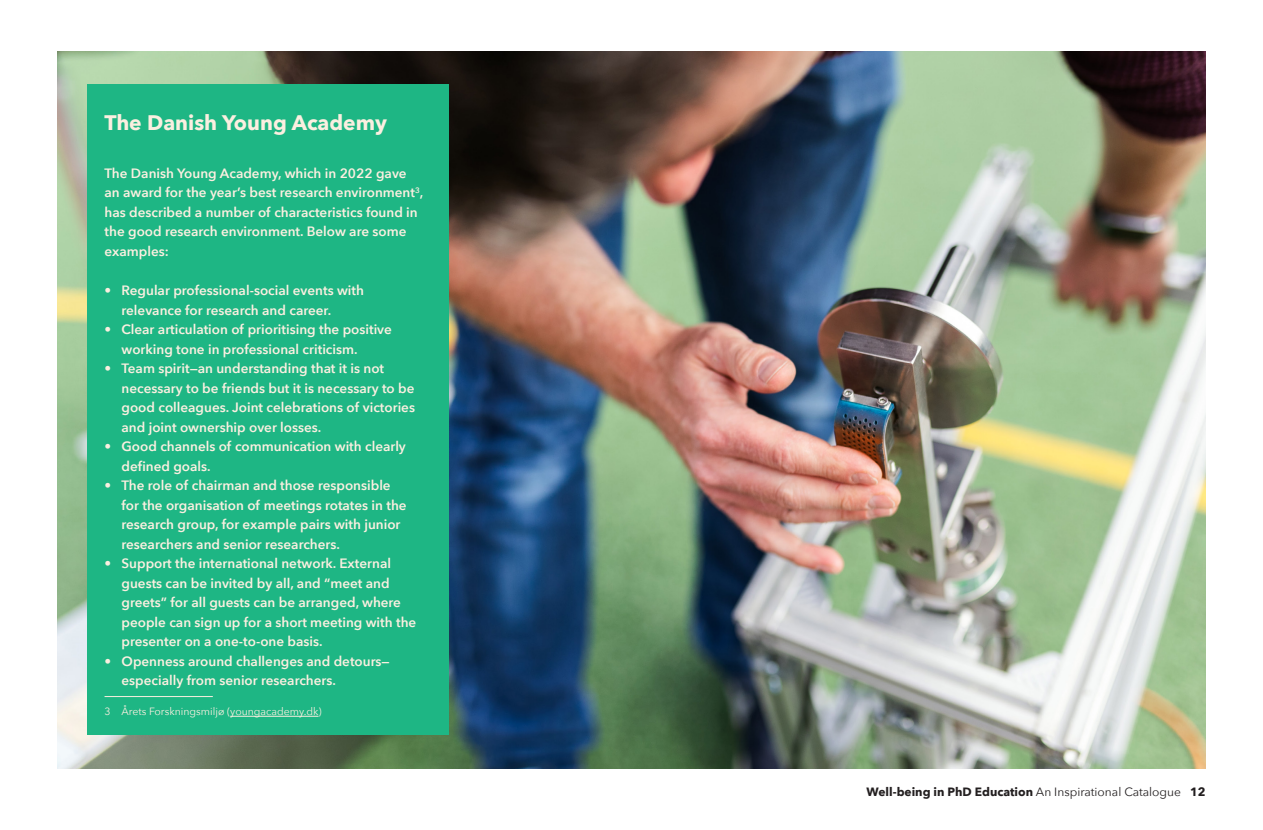
<style>
.page{position:relative;width:1263px;height:830px;background:#fff}
.page>*{position:absolute;margin:0;border:0;box-sizing:border-box;transform-origin:0 0}
.Brødtekst{font:700 21px "Avenir Next";color:#fbefe0}
.Brødtekst-2{font:600 13.5px/19.5px "Avenir Next";color:#fbefe0}
.t1{font:700 12px "Avenir Next";color:#231f20}
.Fodnoter{font:10.5px "Avenir Next";color:#fbefe0}
.s1{font-weight:400}
</style>
<div class="page">
<img style="left:57px;top:51px;width:1148px;height:716px">
<div style="left:88px;top:84px;width:361px;height:650px;background:#1eb684"></div>
<hr style="left:230px;top:715px;width:89px;height:1px;background:#fbefe0">
<hr style="left:105px;top:696px;width:108px;height:1px;background:#fbefe0">
<p class="Brødtekst" style="left:105px;top:104px;width:284px">The Danish Young Academy</p>
<p class="Brødtekst-2" style="left:105px;top:163px;width:320px">The Danish Young Academy, which in 2022 gave an award for the year’s best research environment<sup>3</sup>, has described a number of characteristics found in the good research environment. Below are some examples:</p>
<p class="Brødtekst-2" style="left:122px;top:280px;width:244px;text-indent:-17px">• Regular professional-social events with relevance for research and career.</p>
<p class="Brødtekst-2" style="left:122px;top:319px;width:272px;text-indent:-17px">• Clear articulation of prioritising the positive working tone in professional criticism.</p>
<p class="Brødtekst-2" style="left:122px;top:358px;width:295px;text-indent:-17px">• Team spirit—an understanding that it is not necessary to be friends but it is necessary to be good colleagues. Joint celebrations of victories and joint ownership over losses.</p>
<p class="Brødtekst-2" style="left:122px;top:436px;width:286px;text-indent:-17px">• Good channels of communication with clearly defined goals.</p>
<p class="Brødtekst-2" style="left:122px;top:475px;width:287px;text-indent:-17px">• The role of chairman and those responsible for the organisation of meetings rotates in the research group, for example pairs with junior researchers and senior researchers.</p>
<p class="Brødtekst-2" style="left:122px;top:553px;width:296px;text-indent:-17px">• Support the international network. External guests can be invited by all, and “meet and greets” for all guests can be arranged, where people can sign up for a short meeting with the presenter on a one-to-one basis.</p>
<p class="Brødtekst-2" style="left:122px;top:650px;width:270px;text-indent:-17px">• Openness around challenges and detours— especially from senior researchers.</p>
<p class="Fodnoter" style="left:105px;top:702px;width:219px">3 Årets Forskningsmiljø (youngacademy.dk)</p>
<p class="t1" style="left:866px;top:781px;width:340px">Well-being in PhD Education <span class="s1">An Inspirational Catalogue</span> 12</p>
</div>
